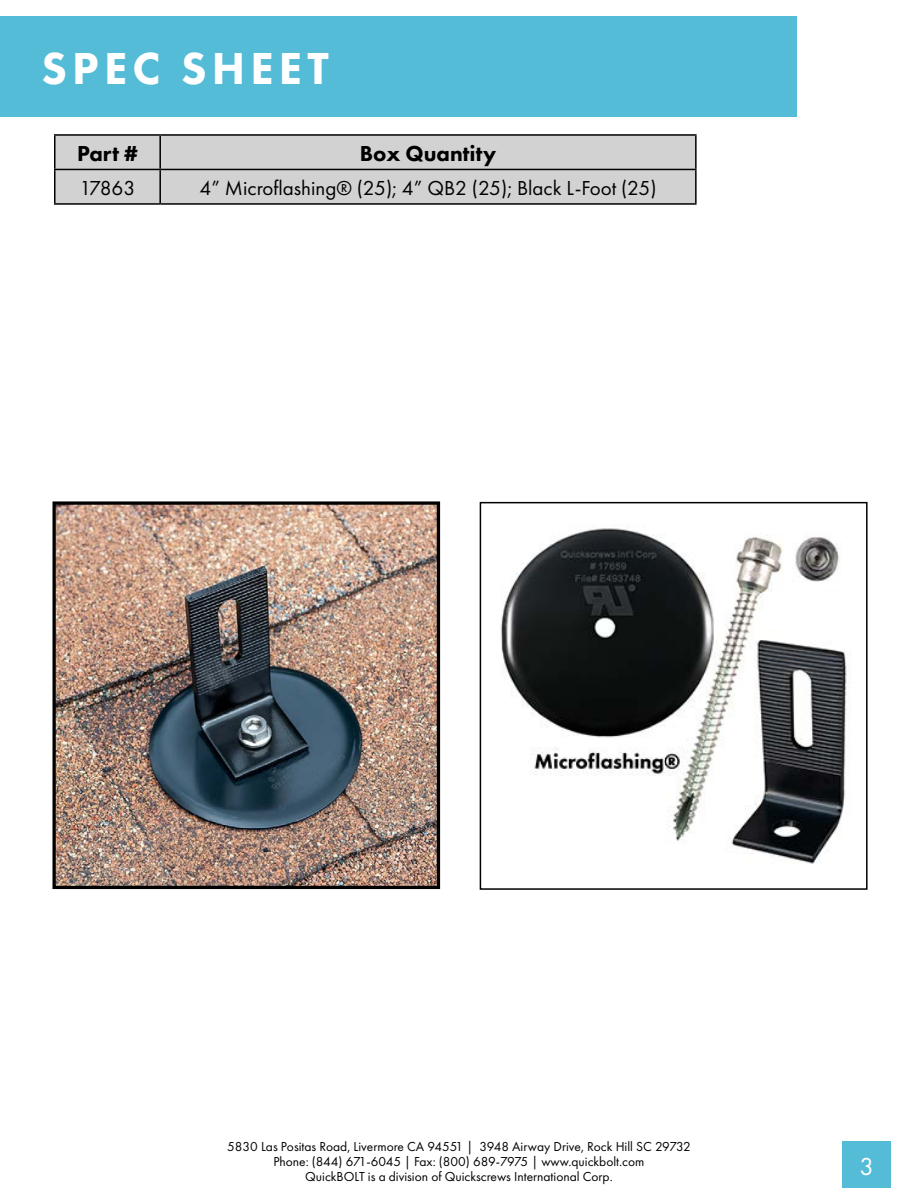
<style>
.page{position:relative;width:918px;height:1188px;background:#fff}
.page>*{position:absolute;margin:0;border:0;box-sizing:border-box;transform-origin:0 0}
.t1{font:800 46.5px "Futura PT";letter-spacing:.11em;color:#fff}
.t2{font:25.5px "Futura PT";color:#fff}
.t3{font:800 22.5px "Futura PT";color:#000}
.t4{font:21px "Futura PT";color:#000}
.t5{font:13.5px/15px "Futura PT";color:#000;text-align:center}
</style>
<div class="page">
<div style="left:843px;top:1142px;width:48px;height:46px;background:#55bcd7"></div>
<div style="left:56px;top:136px;width:639px;height:67px;background:#d2d2d2"></div>
<hr style="left:54px;top:134px;width:106px;height:2px;background:#000">
<hr style="left:54px;top:136px;width:2px;height:33px;background:#000">
<hr style="left:160px;top:134px;width:537px;height:2px;background:#000">
<hr style="left:159px;top:136px;width:2px;height:33px;background:#000">
<hr style="left:695px;top:136px;width:2px;height:33px;background:#000">
<hr style="left:54px;top:169px;width:106px;height:1px;background:#000">
<hr style="left:54px;top:170px;width:2px;height:33px;background:#000">
<hr style="left:160px;top:169px;width:537px;height:1px;background:#000">
<hr style="left:159px;top:170px;width:2px;height:33px;background:#000">
<hr style="left:695px;top:170px;width:2px;height:33px;background:#000">
<hr style="left:54px;top:203px;width:106px;height:2px;background:#000">
<hr style="left:160px;top:203px;width:537px;height:2px;background:#000">
<img style="left:500px;top:528px;width:347px;height:336px">
<div style="left:480px;top:502px;width:388px;height:388px;border:2px solid #000"></div>
<img style="left:56px;top:505px;width:380px;height:380px">
<div style="left:52px;top:501px;width:388px;height:388px;border:3px solid #000"></div>
<div style="left:0;top:17px;width:796px;height:100px;background:#55bcd7"></div>
<h1 class="t1" style="left:42px;top:39px;width:289px">SPEC SHEET</h1>
<h3 class="t3" style="left:77px;top:139px;width:62px">Part #</h3>
<h3 class="t3" style="left:360px;top:139px;width:138px">Box Quantity</h3>
<h3 class="t4" style="left:79px;top:175px;width:57px">17863</h3>
<h3 class="t4" style="left:200px;top:175px;width:458px">4” Microflashing® (25); 4” QB2 (25); Black L-Foot (25)</h3>
<p class="t5" style="left:227px;top:1139px;width:465px">5830 Las Positas Road, Livermore CA 94551 | 3948 Airway Drive, Rock Hill SC 29732<br>Phone: (844) 671-6045 | Fax: (800) 689-7975 | www.quickbolt.com<br>QuickBOLT is a division of Quickscrews International Corp.</p>
<h2 class="t2" style="left:860px;top:1151px;width:16px">3</h2>
</div>
